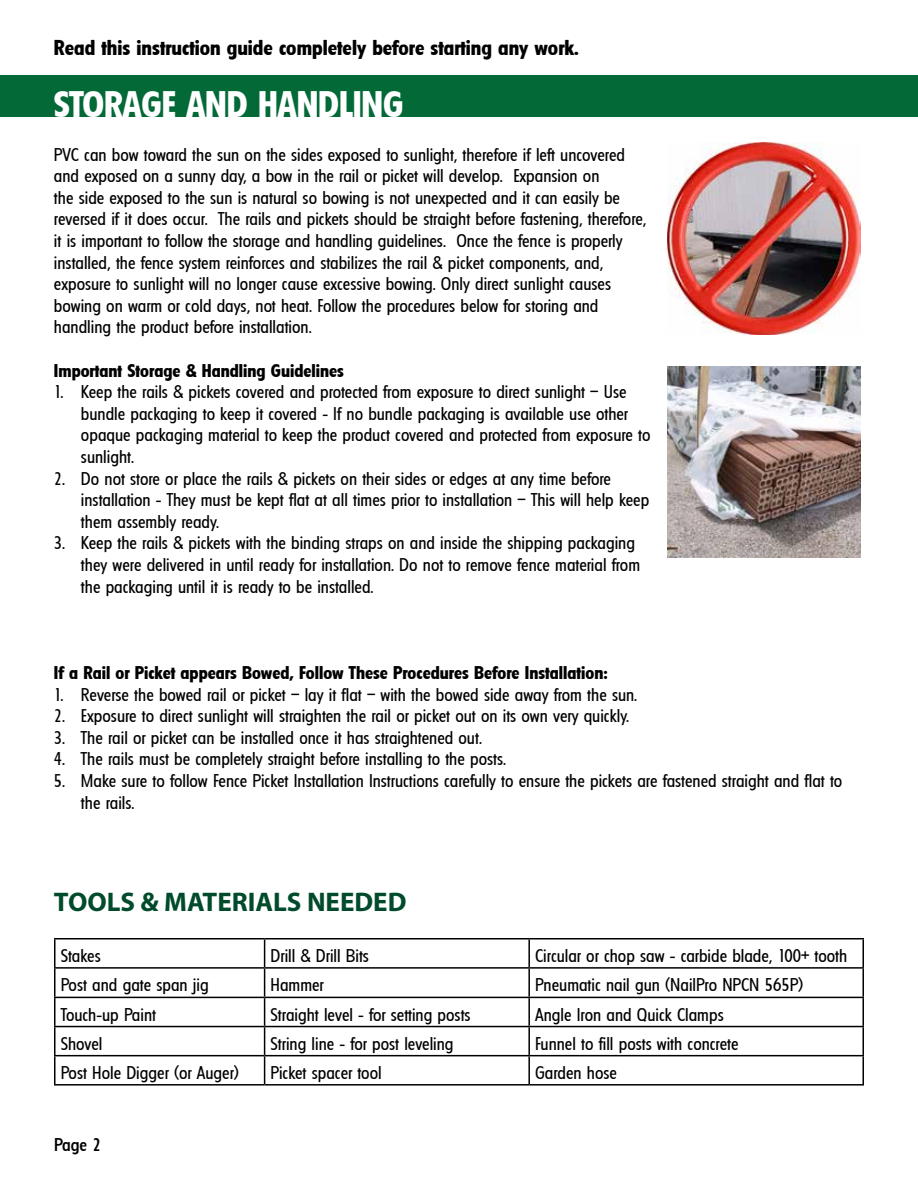
<style>
.page{position:relative;width:918px;height:1188px;background:#fff}
.page>*{position:absolute;margin:0;border:0;box-sizing:border-box;transform-origin:0 0}
.t1{font:700 36px "Florida";color:#fff}
.t2{font:700 27px "Myriad Pro";color:#004b2b}
.t3{font:700 21px "Florida";color:#000}
.t4{font:18px/21.6px "Florida";color:#000}
.t5{font:700 18px "Florida";color:#000}
.t6{font:500 18px "Florida";color:#000}
</style>
<div class="page">
<hr style="left:54px;top:938px;width:211px;height:2px;background:#000">
<hr style="left:265px;top:938px;width:264px;height:2px;background:#000">
<hr style="left:529px;top:938px;width:335px;height:2px;background:#000">
<hr style="left:528px;top:940px;width:2px;height:27px;background:#000">
<hr style="left:862px;top:940px;width:2px;height:27px;background:#000">
<hr style="left:54px;top:967px;width:211px;height:2px;background:#000">
<hr style="left:265px;top:967px;width:264px;height:2px;background:#000">
<hr style="left:529px;top:967px;width:335px;height:2px;background:#000">
<hr style="left:528px;top:969px;width:2px;height:28px;background:#000">
<hr style="left:862px;top:969px;width:2px;height:28px;background:#000">
<hr style="left:54px;top:997px;width:211px;height:1px;background:#000">
<hr style="left:265px;top:997px;width:264px;height:1px;background:#000">
<hr style="left:529px;top:997px;width:335px;height:1px;background:#000">
<hr style="left:528px;top:998px;width:2px;height:28px;background:#000">
<hr style="left:862px;top:998px;width:2px;height:28px;background:#000">
<hr style="left:54px;top:1026px;width:211px;height:1px;background:#000">
<hr style="left:265px;top:1026px;width:264px;height:1px;background:#000">
<hr style="left:529px;top:1026px;width:335px;height:1px;background:#000">
<hr style="left:528px;top:1027px;width:2px;height:28px;background:#000">
<hr style="left:862px;top:1027px;width:2px;height:28px;background:#000">
<hr style="left:54px;top:1055px;width:211px;height:1px;background:#000">
<svg style="left:54px;top:940px;width:1px;height:144px"></svg>
<hr style="left:265px;top:1055px;width:264px;height:1px;background:#000">
<svg style="left:264px;top:940px;width:1px;height:144px"></svg>
<hr style="left:529px;top:1055px;width:335px;height:1px;background:#000">
<hr style="left:528px;top:1056px;width:2px;height:28px;background:#000">
<hr style="left:862px;top:1056px;width:2px;height:28px;background:#000">
<hr style="left:54px;top:1084px;width:211px;height:2px;background:#000">
<hr style="left:265px;top:1084px;width:264px;height:2px;background:#000">
<hr style="left:529px;top:1084px;width:335px;height:2px;background:#000">
<div style="left:0;top:75px;width:918px;height:42px;background:#026937"></div>
<img style="left:668px;top:143px;width:192px;height:192px">
<img style="left:668px;top:366px;width:192px;height:191px">
<p class="t3" style="left:54px;top:34px;width:526px">Read this instruction guide completely before starting any work.</p>
<h1 class="t1" style="left:54px;top:82px;width:351px">STORAGE AND HANDLING</h1>
<p class="t4" style="left:54px;top:143px;width:594px">PVC can bow toward the sun on the sides exposed to sunlight, therefore if left uncovered and exposed on a sunny day, a bow in the rail or picket will develop. Expansion on<br>the side exposed to the sun is natural so bowing is not unexpected and it can easily be reversed if it does occur. The rails and pickets should be straight before fastening, therefore, it is important to follow the storage and handling guidelines. Once the fence is properly installed, the fence system reinforces and stabilizes the rail &amp; picket components, and, exposure to sunlight will no longer cause excessive bowing. Only direct sunlight causes bowing on warm or cold days, not heat. Follow the procedures below for storing and handling the product before installation.</p>
<p class="t5" style="left:54px;top:359px;width:292px">Important Storage &amp; Handling Guidelines</p>
<p class="t4" style="left:81px;top:381px;width:571px;text-indent:-27px">1. Keep the rails &amp; pickets covered and protected from exposure to direct sunlight – Use bundle packaging to keep it covered - If no bundle packaging is available use other opaque packaging material to keep the product covered and protected from exposure to sunlight.</p>
<p class="t4" style="left:81px;top:467px;width:570px;text-indent:-27px">2. Do not store or place the rails &amp; pickets on their sides or edges at any time before installation - They must be kept flat at all times prior to installation – This will help keep them assembly ready.</p>
<p class="t4" style="left:81px;top:532px;width:561px;text-indent:-27px">3. Keep the rails &amp; pickets with the binding straps on and inside the shipping packaging they were delivered in until ready for installation. Do not to remove fence material from the packaging until it is ready to be installed.</p>
<p class="t5" style="left:54px;top:662px;width:555px">If a Rail or Picket appears Bowed, Follow These Procedures Before Installation:</p>
<p class="t4" style="left:54px;top:683px;width:585px">1. Reverse the bowed rail or picket – lay it flat – with the bowed side away from the sun.</p>
<p class="t4" style="left:54px;top:705px;width:577px">2. Exposure to direct sunlight will straighten the rail or picket out on its own very quickly.</p>
<p class="t4" style="left:54px;top:727px;width:430px">3. The rail or picket can be installed once it has straightened out.</p>
<p class="t4" style="left:54px;top:748px;width:454px">4. The rails must be completely straight before installing to the posts.</p>
<p class="t4" style="left:81px;top:770px;width:763px;text-indent:-27px">5. Make sure to follow Fence Picket Installation Instructions carefully to ensure the pickets are fastened straight and flat to the rails.</p>
<h2 class="t2" style="left:54px;top:884px;width:354px">TOOLS &amp; MATERIALS NEEDED</h2>
<p class="t4" style="left:61px;top:945px;width:42px">Stakes</p>
<p class="t4" style="left:271px;top:945px;width:100px">Drill &amp; Drill Bits</p>
<p class="t4" style="left:535px;top:945px;width:314px">Circular or chop saw - carbide blade, 100+ tooth</p>
<p class="t4" style="left:61px;top:974px;width:150px">Post and gate span jig</p>
<p class="t4" style="left:271px;top:974px;width:55px">Hammer</p>
<p class="t4" style="left:535px;top:974px;width:270px">Pneumatic nail gun (NailPro NPCN 565P)</p>
<p class="t4" style="left:61px;top:1003px;width:97px">Touch-up Paint</p>
<p class="t4" style="left:271px;top:1003px;width:202px">Straight level - for setting posts</p>
<p class="t4" style="left:535px;top:1003px;width:190px">Angle Iron and Quick Clamps</p>
<p class="t4" style="left:61px;top:1032px;width:43px">Shovel</p>
<p class="t4" style="left:271px;top:1032px;width:185px">String line - for post leveling</p>
<p class="t4" style="left:535px;top:1032px;width:205px">Funnel to fill posts with concrete</p>
<p class="t4" style="left:61px;top:1062px;width:180px">Post Hole Digger (or Auger)</p>
<p class="t4" style="left:271px;top:1062px;width:113px">Picket spacer tool</p>
<p class="t4" style="left:535px;top:1062px;width:83px">Garden hose</p>
<p class="t6" style="left:54px;top:1134px;width:48px">Page 2</p>
</div>
